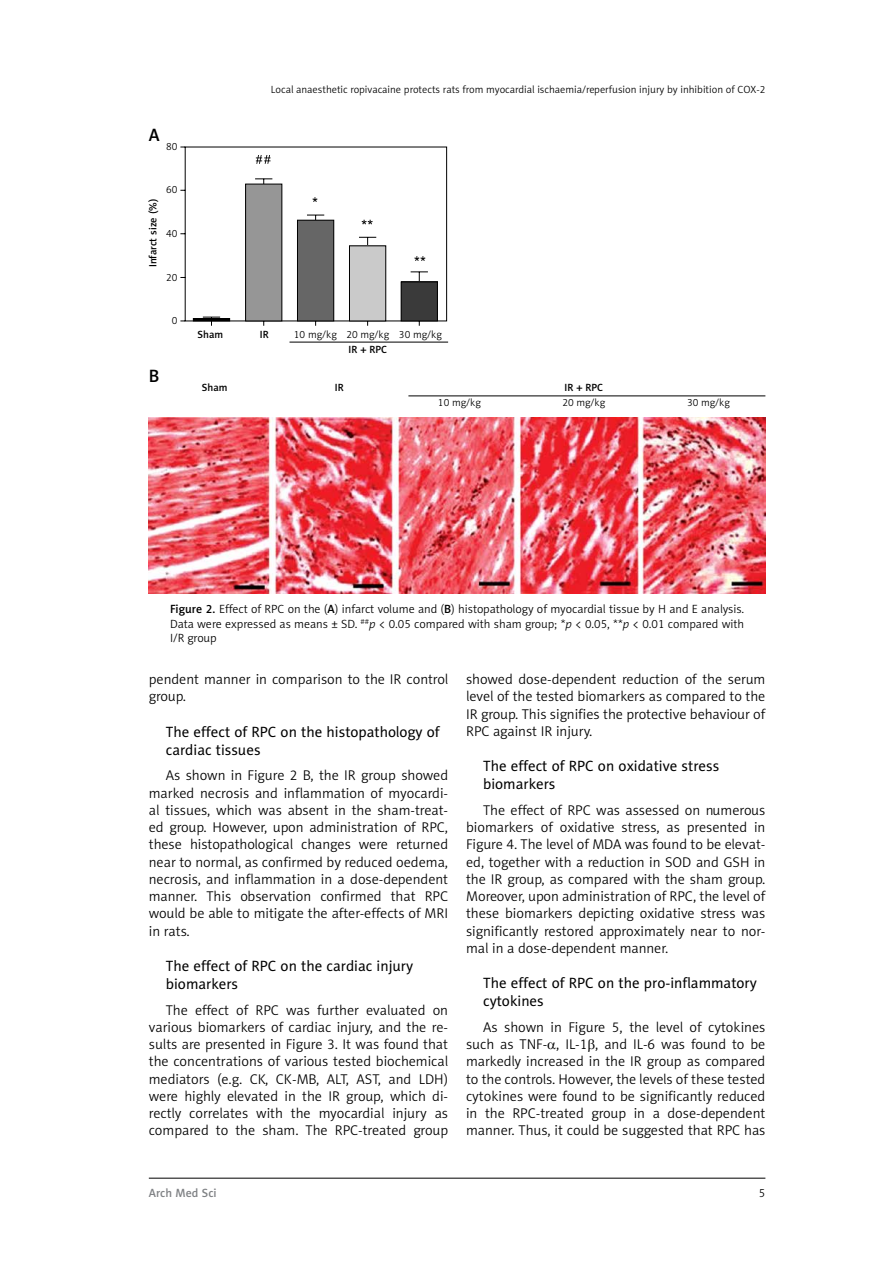
<style>
.page{position:relative;width:893px;height:1263px;background:#fff}
.page>*{position:absolute;margin:0;border:0;box-sizing:border-box;transform-origin:0 0}
.t1{font:18px "Naomi Sans EFN Medium";color:#000}
.t2{font:15px/18px "Naomi Sans EFN";color:#000}
.t3{font:14.25px/17.2px "Naomi Sans EFN Light";color:#000;text-align:justify}
.t4{font:12px/14.4px "Naomi Sans EFN Light";color:#000;text-align:justify}
.t5{font:12px "Naomi Sans EFN Medium";color:#808285}
.t6{font:10.5px "Naomi Sans EFN Light";color:#000}
.t7{font:10.5px "Naomi Sans EFN Medium";color:#000}
.s1{font-family:"Naomi Sans EFN Medium"}
.s2{font-style:italic}
</style>
<div class="page">
<hr style="left:149px;top:1178px;width:616px;height:1px;background:#000">
<hr style="left:408px;top:395px;width:357px;height:1px;background:#000">
<svg style="left:180px;top:146px;width:267px;height:180px"></svg>
<div style="left:193px;top:318px;width:37px;height:3px;border:1px solid #000"></div>
<svg style="left:203px;top:317px;width:17px;height:2px"></svg>
<svg style="left:255px;top:179px;width:17px;height:5px"></svg>
<svg style="left:307px;top:215px;width:17px;height:5px"></svg>
<svg style="left:359px;top:237px;width:17px;height:8px"></svg>
<svg style="left:411px;top:272px;width:17px;height:10px"></svg>
<svg style="left:256px;top:155px;width:15px;height:9px"></svg>
<svg style="left:312px;top:197px;width:5px;height:5px"></svg>
<svg style="left:362px;top:220px;width:11px;height:4px"></svg>
<svg style="left:414px;top:256px;width:11px;height:5px"></svg>
<div style="left:246px;top:184px;width:36px;height:137px;background:#969696"></div>
<div style="left:245px;top:184px;width:37px;height:137px;border:1px solid #000"></div>
<div style="left:297px;top:220px;width:37px;height:101px;background:#666"></div>
<div style="left:297px;top:220px;width:37px;height:101px;border:1px solid #000"></div>
<div style="left:349px;top:246px;width:37px;height:75px;background:#cacaca"></div>
<div style="left:349px;top:245px;width:37px;height:76px;border:1px solid #000"></div>
<div style="left:401px;top:282px;width:36px;height:39px;background:#3a3a3a"></div>
<div style="left:401px;top:282px;width:37px;height:39px;border:1px solid #000"></div>
<hr style="left:289px;top:342px;width:159px;height:1px;background:#000">
<img style="left:149px;top:417px;width:616px;height:176px">
<p class="t1" style="left:149px;top:124px;width:12px">A</p>
<p class="t6" style="left:166px;top:140px;width:13px">80</p>
<p class="t6" style="left:166px;top:184px;width:13px">60</p>
<p class="t6" style="left:166px;top:227px;width:13px">40</p>
<p class="t6" style="left:166px;top:271px;width:13px">20</p>
<p class="t6" style="left:172px;top:315px;width:7px">0</p>
<p class="t7" style="left:147px;top:267px;width:70px;rotate:-90deg">Infarct size (%)</p>
<p class="t1" style="left:149px;top:365px;width:12px">B</p>
<p class="t6" style="left:271px;top:83px;width:496px">Local anaesthetic ropivacaine protects rats from myocardial ischaemia/reperfusion injury by inhibition of COX-2</p>
<p class="t7" style="left:197px;top:328px;width:27px">Sham</p>
<p class="t7" style="left:260px;top:328px;width:10px">IR</p>
<p class="t6" style="left:294px;top:328px;width:149px">10 mg/kg 20 mg/kg 30 mg/kg</p>
<p class="t7" style="left:349px;top:343px;width:40px">IR + RPC</p>
<p class="t7" style="left:202px;top:381px;width:27px">Sham</p>
<p class="t7" style="left:335px;top:381px;width:10px">IR</p>
<p class="t7" style="left:565px;top:381px;width:40px">IR + RPC</p>
<p class="t6" style="left:438px;top:397px;width:44px">10 mg/kg</p>
<p class="t6" style="left:562px;top:397px;width:44px">20 mg/kg</p>
<p class="t6" style="left:687px;top:397px;width:44px">30 mg/kg</p>
<p class="t4" style="left:170px;top:602px;width:576px"><span class="s1">Figure 2.</span> Effect of RPC on the (<span class="s1">A</span>) infarct volume and (<span class="s1">B</span>) histopathology of myocardial tissue by H and E analysis.<br>Data were expressed as means ± SD. <sup>##</sup><span class="s2">p</span> &lt; 0.05 compared with sham group; *<span class="s2">p</span> &lt; 0.05, **<span class="s2">p</span> &lt; 0.01 compared with I/R group</p>
<p class="t3" style="left:149px;top:671px;width:301px">pendent manner in comparison to the IR control group.</p>
<p class="t2" style="left:166px;top:722px;width:275px">The effect of RPC on the histopathology of cardiac tissues</p>
<p class="t3" style="left:149px;top:767px;width:301px;text-indent:17px">As shown in Figure 2 B, the IR group showed marked necrosis and inflammation of myocardi&shy;al tissues, which was absent in the sham-treat&shy;ed group. However, upon administration of RPC, these histopathological changes were returned near to normal, as confirmed by reduced oedema, necrosis, and inflammation in a dose-dependent manner. This observation confirmed that RPC would be able to mitigate the after-effects of MRI in rats.</p>
<p class="t2" style="left:166px;top:956px;width:249px">The effect of RPC on the cardiac injury biomarkers</p>
<p class="t3" style="left:149px;top:1001px;width:301px;text-indent:17px">The effect of RPC was further evaluated on various biomarkers of cardiac injury, and the re&shy;sults are presented in Figure 3. It was found that the concentrations of various tested biochemical mediators (e.g. CK, CK-MB, ALT, AST, and LDH) were highly elevated in the IR group, which di&shy;rectly correlates with the myocardial injury as compared to the sham. The RPC-treated group</p>
<p class="t3" style="left:466px;top:671px;width:301px">showed dose-dependent reduction of the serum level of the tested biomarkers as compared to the IR group. This signifies the protective behaviour of RPC against IR injury.</p>
<p class="t2" style="left:483px;top:757px;width:238px">The effect of RPC on oxidative stress biomarkers</p>
<p class="t3" style="left:466px;top:801px;width:301px;text-indent:17px">The effect of RPC was assessed on numerous biomarkers of oxidative stress, as presented in Figure 4. The level of MDA was found to be elevat&shy;ed, together with a reduction in SOD and GSH in the IR group, as compared with the sham group.<br>Moreover, upon administration of RPC, the level of these biomarkers depicting oxidative stress was significantly restored approximately near to nor&shy;mal in a dose-dependent manner.</p>
<p class="t2" style="left:483px;top:974px;width:275px">The effect of RPC on the pro-inflammatory cytokines</p>
<p class="t3" style="left:466px;top:1018px;width:301px;text-indent:17px">As shown in Figure 5, the level of cytokines such as TNF- , IL-1 , and IL-6 was found to be markedly increased in the IR group as compared to the controls. However, the levels of these tested cytokines were found to be significantly reduced in the RPC-treated group in a dose-dependent manner. Thus, it could be suggested that RPC has</p>
<p class="t5" style="left:149px;top:1186px;width:69px">Arch Med Sci</p>
<p class="t4" style="left:759px;top:1186px;width:8px">5</p>
</div>
